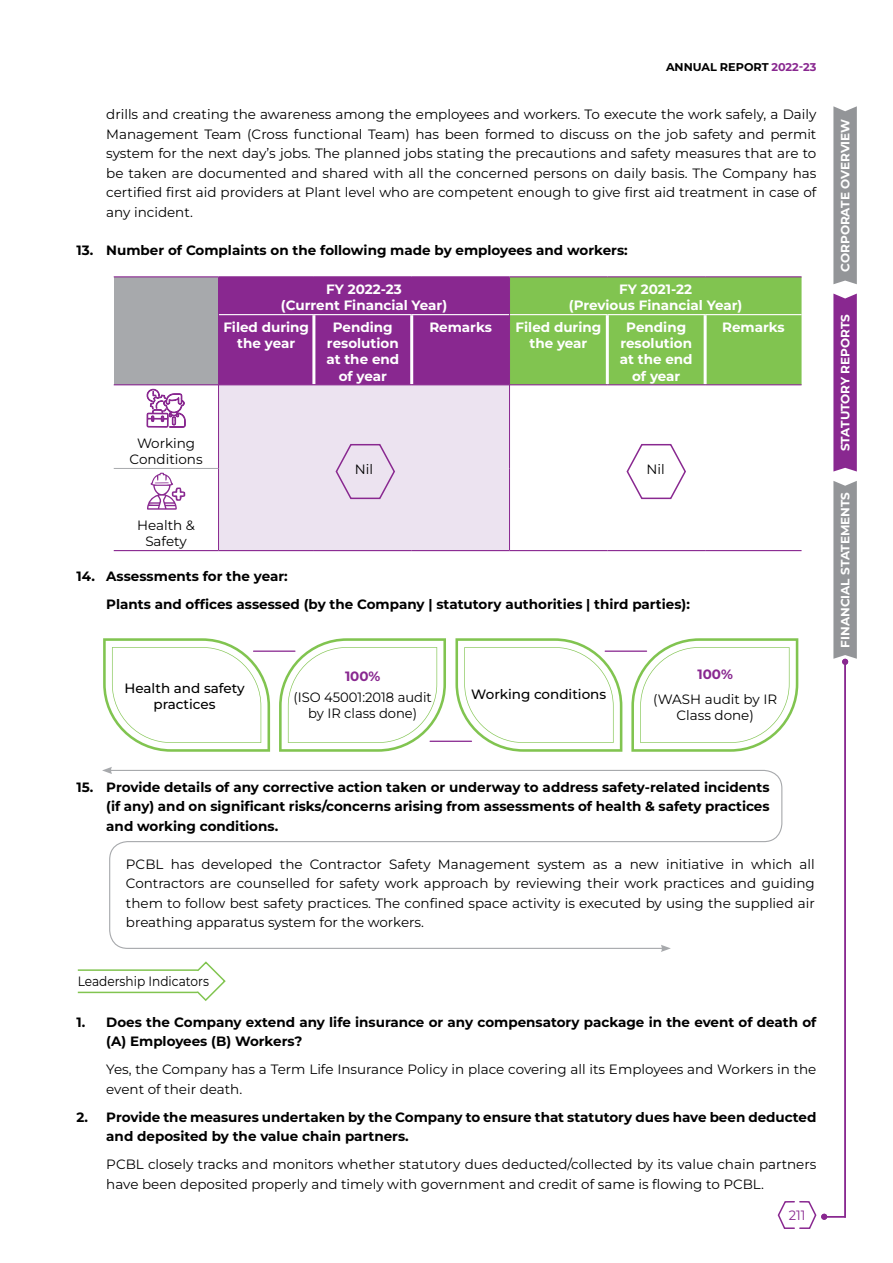
<style>
.page{position:relative;width:893px;height:1263px;background:#fff}
.page>*{position:absolute;margin:0;border:0;box-sizing:border-box;transform-origin:0 0}
.t1{font:13.5px/19.5px "Montserrat";color:#000;text-align:center}
.t2{font:700 13.5px/19.5px "Montserrat";color:#000}
.t3{font:700 13.5px/16.2px "Montserrat";color:#fff;text-align:center}
.t4{font:500 13.5px/16.2px "Montserrat";color:#000;text-align:center}
.t5{font:13.5px "Montserrat";color:#000;scale:.9 1}
.t6{font:700 13.5px "Montserrat";color:#892890}
.t7{font:13.5px "Montserrat";color:#892890;scale:.96 1}
.t8{font:700 12px "Montserrat";color:#fff}
.t9{font:700 11.25px "Montserrat";color:#000}
.s1{color:#892890}
</style>
<div class="page">
<div style="left:114px;top:277px;width:105px;height:108px;background:#a7a9ac"></div>
<svg style="left:219px;top:277px;width:582px;height:107px;background:#857670"></svg>
<div style="left:219px;top:385px;width:290px;height:166px;background:#ece3f0"></div>
<hr style="left:219px;top:550px;width:95px;height:1px;background:#892890">
<hr style="left:314px;top:550px;width:98px;height:1px;background:#892890">
<hr style="left:412px;top:550px;width:97px;height:1px;background:#892890">
<hr style="left:509px;top:550px;width:98px;height:1px;background:#892890">
<hr style="left:607px;top:550px;width:98px;height:1px;background:#892890">
<hr style="left:705px;top:550px;width:96px;height:1px;background:#892890">
<hr style="left:312px;top:315px;width:3px;height:69px;background:#fff">
<hr style="left:410px;top:315px;width:3px;height:69px;background:#fff">
<hr style="left:219px;top:314px;width:95px;height:1px;background:#fff">
<hr style="left:314px;top:314px;width:98px;height:1px;background:#fff">
<hr style="left:412px;top:314px;width:97px;height:1px;background:#fff">
<hr style="left:510px;top:314px;width:97px;height:1px;background:#fff">
<hr style="left:607px;top:314px;width:98px;height:1px;background:#fff">
<hr style="left:705px;top:314px;width:96px;height:1px;background:#fff">
<hr style="left:606px;top:315px;width:3px;height:69px;background:#fff">
<hr style="left:704px;top:315px;width:3px;height:69px;background:#fff">
<hr style="left:114px;top:276px;width:105px;height:1px;background:#892890">
<hr style="left:114px;top:384px;width:104px;height:1px;background:#892890">
<hr style="left:219px;top:276px;width:95px;height:1px;background:#892890">
<hr style="left:314px;top:276px;width:98px;height:1px;background:#892890">
<hr style="left:412px;top:276px;width:97px;height:1px;background:#892890">
<hr style="left:509px;top:276px;width:98px;height:1px;background:#892890">
<hr style="left:607px;top:276px;width:98px;height:1px;background:#892890">
<hr style="left:705px;top:276px;width:96px;height:1px;background:#892890">
<hr style="left:219px;top:384px;width:95px;height:1px;background:#892890">
<hr style="left:314px;top:384px;width:98px;height:1px;background:#892890">
<hr style="left:412px;top:384px;width:97px;height:1px;background:#892890">
<hr style="left:510px;top:384px;width:97px;height:1px;background:#892890">
<hr style="left:607px;top:384px;width:98px;height:1px;background:#892890">
<hr style="left:705px;top:384px;width:96px;height:1px;background:#892890">
<hr style="left:218px;top:277px;width:1px;height:38px;background:#892890">
<hr style="left:509px;top:277px;width:1px;height:38px;background:#892890">
<hr style="left:218px;top:315px;width:1px;height:70px;background:#892890">
<hr style="left:509px;top:315px;width:1px;height:70px;background:#892890">
<hr style="left:218px;top:385px;width:1px;height:83px;background:#892890">
<hr style="left:509px;top:385px;width:1px;height:83px;background:#892890">
<hr style="left:218px;top:468px;width:1px;height:82px;background:#892890">
<hr style="left:509px;top:468px;width:1px;height:82px;background:#892890">
<hr style="left:114px;top:550px;width:105px;height:1px;background:#892890">
<hr style="left:114px;top:468px;width:104px;height:1px;background:#a7a9ac">
<svg style="left:147px;top:389px;width:39px;height:39px"></svg>
<svg style="left:147px;top:473px;width:39px;height:37px"></svg>
<svg style="left:335px;top:444px;width:60px;height:56px"></svg>
<svg style="left:626px;top:443px;width:60px;height:57px"></svg>
<svg style="left:103px;top:638px;width:167px;height:114px"></svg>
<svg style="left:279px;top:638px;width:167px;height:114px"></svg>
<svg style="left:455px;top:638px;width:167px;height:114px"></svg>
<svg style="left:631px;top:638px;width:167px;height:114px"></svg>
<hr style="left:253px;top:650px;width:42px;height:2px;background:#892890">
<hr style="left:605px;top:650px;width:42px;height:2px;background:#892890">
<hr style="left:430px;top:741px;width:42px;height:1px;background:#892890">
<svg style="left:109px;top:769px;width:674px;height:180px"></svg>
<svg style="left:102px;top:767px;width:10px;height:7px"></svg>
<svg style="left:661px;top:945px;width:10px;height:7px"></svg>
<svg style="left:77px;top:961px;width:149px;height:40px"></svg>
<svg style="left:833px;top:294px;width:24px;height:177px;background:#8e3194"></svg>
<svg style="left:833px;top:106px;width:24px;height:178px;background:#989a9d"></svg>
<hr style="left:844px;top:662px;width:2px;height:555px;background:#892890">
<svg style="left:833px;top:481px;width:24px;height:184px;background:#9a9b9f"></svg>
<svg style="left:777px;top:1200px;width:69px;height:29px"></svg>
<p class="t9" style="left:666px;top:59px;width:152px">Annual Report <span class="s1">2022-23</span></p>
<p class="t1" style="left:106px;top:104px;width:712px;text-align:justify">drills and creating the awareness among the employees and workers. To execute the work safely, a Daily Management Team (Cross functional Team) has been formed to discuss on the job safety and permit system for the next day’s jobs. The planned jobs stating the precautions and safety measures that are to be taken are documented and shared with all the concerned persons on daily basis. The Company has certified first aid providers at Plant level who are competent enough to give first aid treatment in case of any incident.</p>
<p class="t2" style="left:77px;top:240px;width:553px">13. N umber of Complaints on the following made by employees and workers:</p>
<p class="t3" style="left:281px;top:281px;width:168px">FY 2022-23<br>(Current Financial Year)</p>
<p class="t3" style="left:569px;top:281px;width:175px">FY 2021-22<br>(Previous Financial Year)</p>
<p class="t3" style="left:223px;top:319px;width:87px">Filed during the year</p>
<p class="t3" style="left:326px;top:319px;width:74px">Pending resolution at the end of year</p>
<p class="t3" style="left:429px;top:319px;width:64px">Remarks</p>
<p class="t3" style="left:516px;top:319px;width:87px">Filed during the year</p>
<p class="t3" style="left:620px;top:319px;width:74px">Pending resolution at the end of year</p>
<p class="t3" style="left:722px;top:319px;width:64px">Remarks</p>
<p class="t1" style="left:130px;top:435px;width:75px;line-height:16.2px">Working<br>Conditions</p>
<p class="t1" style="left:355px;top:459px;width:20px">Nil</p>
<p class="t1" style="left:646px;top:459px;width:20px">Nil</p>
<p class="t1" style="left:137px;top:517px;width:59px;line-height:16.2px">Health &amp;<br>Safety</p>
<p class="t2" style="left:106px;top:562px;width:585px;line-height:28px;text-indent:-30px">14. Assessments for the year:<br>Plants and offices assessed (by the Company | statutory authorities | third parties):</p>
<p class="t4" style="left:124px;top:680px;width:122px">Health and safety practices</p>
<p class="t6" style="left:345px;top:667px;width:37px">100%</p>
<p class="t1" style="left:293px;top:688px;width:140px;line-height:16.2px">(ISO 45001:2018 audit by IR class done)</p>
<p class="t4" style="left:471px;top:686px;width:136px">Working conditions</p>
<p class="t6" style="left:697px;top:665px;width:37px">100%</p>
<p class="t1" style="left:653px;top:690px;width:125px;line-height:16.2px">(WASH audit by IR<br>Class done)</p>
<p class="t2" style="left:106px;top:777px;width:665px;text-align:justify;text-indent:-30px">15. P rovide details of any corrective action taken or underway to address safety-related incidents (if any) and on significant risks/concerns arising from assessments of health &amp; safety practices and working conditions.</p>
<p class="t1" style="left:126px;top:854px;width:690px;text-align:justify">PCBL has developed the Contractor Safety Management system as a new initiative in which all Contractors are counselled for safety work approach by reviewing their work practices and guiding them to follow best safety practices. The confined space activity is executed by using the supplied air breathing apparatus system for the workers.</p>
<p class="t5" style="left:78px;top:972px;width:147px">Leadership Indicators</p>
<p class="t2" style="left:106px;top:1012px;width:712px;text-indent:-30px">1. Does the Company extend any life insurance or any compensatory package in the event of death of (A) Employees (B) Workers?</p>
<p class="t1" style="left:106px;top:1059px;width:712px;text-align:left">Yes, the Company has a Term Life Insurance Policy in place covering all its Employees and Workers in the event of their death.</p>
<p class="t2" style="left:77px;top:1107px;width:22px">2. P</p>
<p class="t2" style="left:106px;top:1107px;width:712px;text-indent:10px">rovide the measures undertaken by the Company to ensure that statutory dues have been deducted and deposited by the value chain partners.</p>
<p class="t1" style="left:106px;top:1154px;width:712px;text-align:left">PCBL closely tracks and monitors whether statutory dues deducted/collected by its value chain partners have been deposited properly and timely with government and credit of same is flowing to PCBL.</p>
<p class="t7" style="left:789px;top:1206px;width:19px">211</p>
<p class="t8" style="left:837px;top:272px;width:155px;rotate:-90deg">Corporate Overview</p>
<p class="t8" style="left:837px;top:451px;width:138px;rotate:-90deg">Statutory Reports</p>
<p class="t8" style="left:837px;top:648px;width:157px;rotate:-90deg">Financial Statements</p>
</div>
